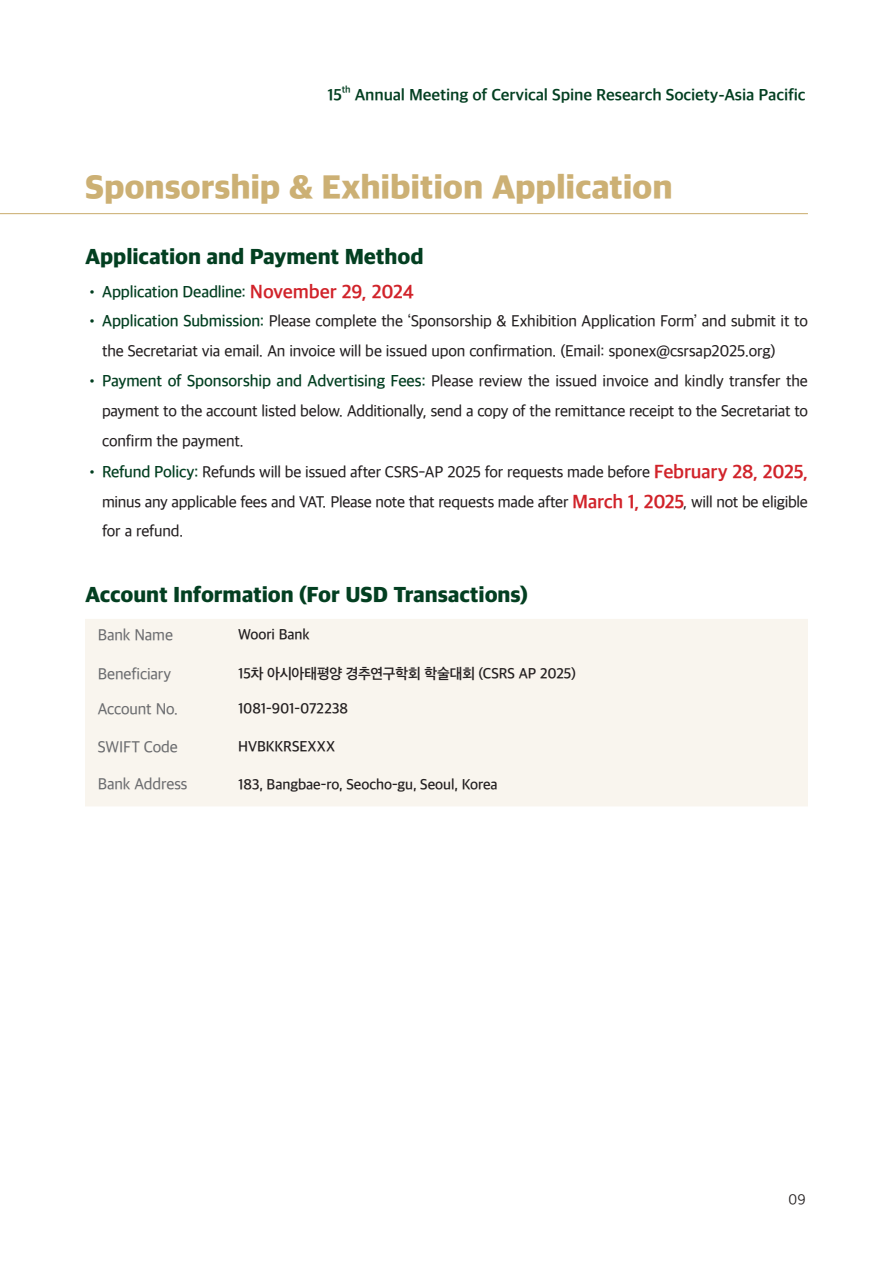
<style>
.page{position:relative;width:893px;height:1263px;background:#fff}
.page>*{position:absolute;margin:0;border:0;box-sizing:border-box;transform-origin:0 0}
.제목1{font:34.5px "Apple SD Gothic Neo H00";letter-spacing:-.005em;color:#ccb074}
.제목2{font:22.5px "Apple SD Gothic Neo H00";letter-spacing:-.005em;color:#033f21}
.본문{font:16.5px/30px "Apple SD Gothic Neo M00";letter-spacing:-.015em;color:#231f20}
.t1{font:16.5px "Apple SD Gothic Neo B00";letter-spacing:-.01em;color:#033f21}
.본문-2{font:16.5px "Apple SD Gothic Neo M00";letter-spacing:-.01em;color:#6c6d70}
.본문-3{font:16.5px "Apple SD Gothic Neo SB00";letter-spacing:-.005em;color:#033f21}
.본문-4{font:15px "Apple SD Gothic Neo SB00";letter-spacing:-.005em;color:#231f20}
.t2{font:15px "Apple SD Gothic Neo L00";color:#231f20}
.t3{font:9.6px "Apple SD Gothic Neo B00";color:#033f21}
.s1{font-family:"Apple SD Gothic Neo B00";font-size:19.5px;color:#d1232a}
.s2{font-family:"Apple SD Gothic Neo SB00";color:#033f21}
</style>
<div class="page">
<hr style="left:0;top:213px;width:808px;height:1px;background:#ccb074">
<div style="left:85px;top:619px;width:723px;height:187px;background:#f9f5ee"></div>
<p class="t1" style="left:327px;top:84px;width:16px">15</p>
<p class="t3" style="left:342px;top:83px;width:10px">th</p>
<p class="t1" style="left:355px;top:84px;width:452px">Annual Meeting of Cervical Spine Research Society-Asia Pacific</p>
<p class="제목1" style="left:85px;top:162px;width:589px">Sponsorship &amp; Exhibition Application</p>
<p class="제목2" style="left:85px;top:240px;width:340px">Application and Payment Method</p>
<p class="본문-3" style="left:85px;top:281px;width:330px">• Application Deadline: <span class="s1">November 29, 2024</span></p>
<p class="본문" style="left:102px;top:305px;width:707px;text-indent:-17px"><span class="s2">• Application Submission:</span> Please complete the ‘Sponsorship &amp; Exhibition Application Form’ and submit it to the Secretariat via email. An invoice will be issued upon confirmation. (Email: sponex@csrsap2025.org)</p>
<p class="본문" style="left:102px;top:365px;width:708px;text-align:justify;text-indent:-17px"><span class="s2">• Payment of Sponsorship and Advertising Fees:</span> Please review the issued invoice and kindly transfer the payment to the account listed below. Additionally, send a copy of the remittance receipt to the Secretariat to confirm the payment.</p>
<p class="본문" style="left:85px;top:456px;width:724px;text-align:right"><span class="s2">• Refund Policy:</span> Refunds will be issued after CSRS-AP 2025 for requests made before <span class="s1">February 28, 2025, </span>minus any applicable fees and VAT. Please note that requests made after <span class="s1">March 1, 2025</span>, will not be eligible</p>
<p class="본문" style="left:102px;top:515px;width:83px">for a refund.</p>
<p class="제목2" style="left:85px;top:578px;width:445px">Account Information (For USD Transactions)</p>
<p class="본문-2" style="left:98px;top:623px;width:77px">Bank Name</p>
<p class="본문-4" style="left:238px;top:624px;width:73px">Woori Bank</p>
<p class="본문-2" style="left:98px;top:663px;width:75px">Beneficiary</p>
<p class="본문-4" style="left:238px;top:663px;width:339px">15차 아시아태평양 경추연구학회 학술대회 (CSRS AP 2025)</p>
<p class="본문-2" style="left:98px;top:698px;width:82px">Account No.</p>
<p class="본문-4" style="left:238px;top:698px;width:111px">1081-901-072238</p>
<p class="본문-2" style="left:98px;top:735px;width:82px">SWIFT Code</p>
<p class="본문-4" style="left:238px;top:736px;width:99px">HVBKKRSEXXX</p>
<p class="본문-2" style="left:98px;top:773px;width:91px">Bank Address</p>
<p class="본문-4" style="left:238px;top:774px;width:261px">183, Bangbae-ro, Seocho-gu, Seoul, Korea</p>
<p class="t2" style="left:788px;top:1189px;width:19px">09</p>
</div>
